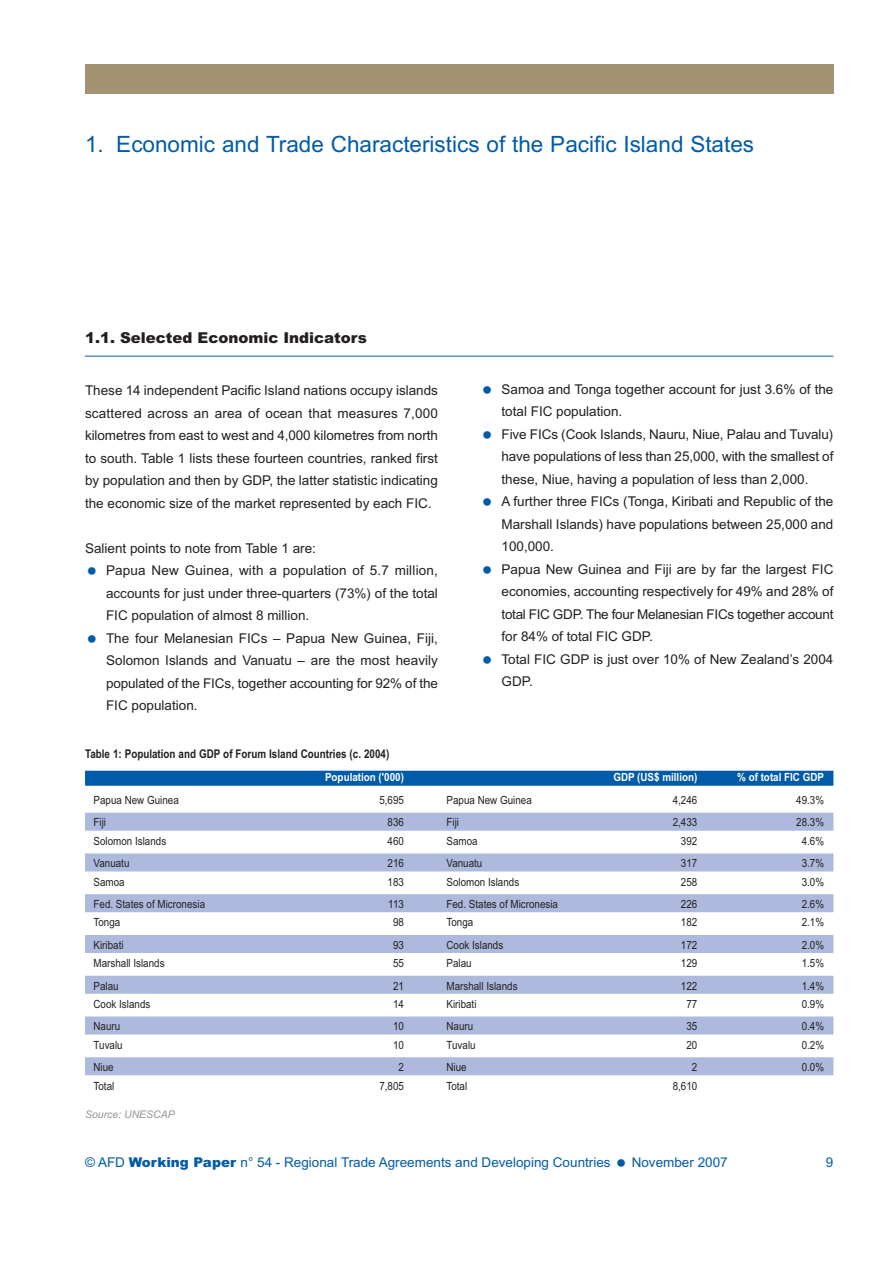
<style>
.page{position:relative;width:893px;height:1263px;background:#fff}
.page>*{position:absolute;margin:0;border:0;box-sizing:border-box;transform-origin:0 0}
.t1{font:22.5px "Arial";color:#015ba9}
.t2{font:900 15px "Arial";color:#231f20}
.t3{font:13.5px/22.5px "Arial";color:#231f20}
.t4{font:13.5px "Arial";color:#015ba9}
.t5{font:700 12px "Arial Narrow";color:#231f20}
.t6{font:11.25px "Arial Narrow";color:#231f20;scale:1.06 1}
.t7{font:700 11.25px "Arial Narrow";color:#fff;scale:1.06 1}
.t8{font:italic 10.5px "Arial";color:#939598}
.s1{font-weight:900}
</style>
<div class="page">
<hr style="left:85px;top:356px;width:748px;height:1px;background:#015ba9">
<div style="left:85px;top:64px;width:748px;height:30px;background:#a39274"></div>
<div style="left:85px;top:771px;width:748px;height:15px;background:#015ba9"></div>
<div style="left:85px;top:813px;width:748px;height:18px;background:#adbadd"></div>
<div style="left:85px;top:853px;width:748px;height:18px;background:#adbadd"></div>
<div style="left:85px;top:894px;width:748px;height:18px;background:#adbadd"></div>
<div style="left:85px;top:935px;width:748px;height:18px;background:#adbadd"></div>
<div style="left:85px;top:976px;width:748px;height:18px;background:#adbadd"></div>
<div style="left:85px;top:1016px;width:748px;height:18px;background:#adbadd"></div>
<div style="left:85px;top:1057px;width:748px;height:18px;background:#adbadd"></div>
<h1 class="t1" style="left:85px;top:132px;width:671px">1. Economic and Trade Characteristics of the Pacific Island States</h1>
<p class="t2" style="left:85px;top:329px;width:283px">1.1. Selected Economic Indicators</p>
<p class="t3" style="left:85px;top:379px;width:354px;text-align:justify">These 14 independent Pacific Island nations occupy islands scattered across an area of ocean that measures 7,000 kilometres from east to west and 4,000 kilometres from north to south. Table 1 lists these fourteen countries, ranked first by population and then by GDP, the latter statistic indicating the economic size of the market represented by each FIC.</p>
<p class="t3" style="left:106px;top:537px;width:333px;text-indent:-21px">Salient points to note from Table 1 are:<br>Papua New Guinea, with a population of 5.7 million, accounts for just under three-quarters (73%) of the total FIC population of almost 8 million.<br>The four Melanesian FICs – Papua New Guinea, Fiji, Solomon Islands and Vanuatu – are the most heavily populated of the FICs, together accounting for 92% of the FIC population.</p>
<p class="t3" style="left:501px;top:378px;width:333px">Samoa and Tonga together account for just 3.6% of the total FIC population.<br>Five FICs (Cook Islands, Nauru, Niue, Palau and Tuvalu) have populations of less than 25,000, with the smallest of these, Niue, having a population of less than 2,000.<br>A further three FICs (Tonga, Kiribati and Republic of the Marshall Islands) have populations between 25,000 and 100,000.<br>Papua New Guinea and Fiji are by far the largest FIC economies, accounting respectively for 49% and 28% of total FIC GDP. The four Melanesian FICs together account for 84% of total FIC GDP.<br>Total FIC GDP is just over 10% of New Zealand’s 2004<br>GDP.</p>
<p class="t5" style="left:85px;top:747px;width:306px">Table 1: Population and GDP of Forum Island Countries (c. 2004)</p>
<p class="t7" style="left:325px;top:771px;width:76px">Population ('000)</p>
<p class="t7" style="left:613px;top:771px;width:81px">GDP (US$ million)</p>
<p class="t7" style="left:737px;top:771px;width:84px">% of total FIC GDP</p>
<p class="t6" style="left:94px;top:794px;width:82px">Papua New Guinea</p>
<p class="t6" style="left:379px;top:794px;width:25px">5,695</p>
<p class="t6" style="left:446px;top:794px;width:82px">Papua New Guinea</p>
<p class="t6" style="left:673px;top:794px;width:25px">4,246</p>
<p class="t6" style="left:796px;top:794px;width:28px">49.3%</p>
<p class="t6" style="left:94px;top:816px;width:13px">Fiji</p>
<p class="t6" style="left:388px;top:816px;width:17px">836</p>
<p class="t6" style="left:446px;top:816px;width:13px">Fiji</p>
<p class="t6" style="left:673px;top:816px;width:25px">2,433</p>
<p class="t6" style="left:796px;top:816px;width:28px">28.3%</p>
<p class="t6" style="left:94px;top:834px;width:70px">Solomon Islands</p>
<p class="t6" style="left:388px;top:834px;width:17px">460</p>
<p class="t6" style="left:446px;top:834px;width:31px">Samoa</p>
<p class="t6" style="left:681px;top:834px;width:17px">392</p>
<p class="t6" style="left:802px;top:834px;width:23px">4.6%</p>
<p class="t6" style="left:94px;top:857px;width:35px">Vanuatu</p>
<p class="t6" style="left:388px;top:857px;width:17px">216</p>
<p class="t6" style="left:446px;top:857px;width:35px">Vanuatu</p>
<p class="t6" style="left:681px;top:857px;width:17px">317</p>
<p class="t6" style="left:802px;top:857px;width:23px">3.7%</p>
<p class="t6" style="left:94px;top:875px;width:31px">Samoa</p>
<p class="t6" style="left:388px;top:875px;width:17px">183</p>
<p class="t6" style="left:446px;top:875px;width:70px">Solomon Islands</p>
<p class="t6" style="left:681px;top:875px;width:17px">258</p>
<p class="t6" style="left:802px;top:875px;width:23px">3.0%</p>
<p class="t6" style="left:94px;top:897px;width:107px">Fed. States of Micronesia</p>
<p class="t6" style="left:388px;top:897px;width:16px">113</p>
<p class="t6" style="left:446px;top:897px;width:107px">Fed. States of Micronesia</p>
<p class="t6" style="left:681px;top:897px;width:17px">226</p>
<p class="t6" style="left:802px;top:897px;width:23px">2.6%</p>
<p class="t6" style="left:94px;top:916px;width:27px">Tonga</p>
<p class="t6" style="left:393px;top:916px;width:12px">98</p>
<p class="t6" style="left:446px;top:916px;width:27px">Tonga</p>
<p class="t6" style="left:681px;top:916px;width:17px">182</p>
<p class="t6" style="left:802px;top:916px;width:23px">2.1%</p>
<p class="t6" style="left:94px;top:938px;width:30px">Kiribati</p>
<p class="t6" style="left:393px;top:938px;width:12px">93</p>
<p class="t6" style="left:446px;top:938px;width:55px">Cook Islands</p>
<p class="t6" style="left:681px;top:938px;width:17px">172</p>
<p class="t6" style="left:802px;top:938px;width:23px">2.0%</p>
<p class="t6" style="left:94px;top:957px;width:69px">Marshall Islands</p>
<p class="t6" style="left:393px;top:957px;width:12px">55</p>
<p class="t6" style="left:446px;top:957px;width:25px">Palau</p>
<p class="t6" style="left:681px;top:957px;width:17px">129</p>
<p class="t6" style="left:802px;top:957px;width:23px">1.5%</p>
<p class="t6" style="left:94px;top:979px;width:25px">Palau</p>
<p class="t6" style="left:393px;top:979px;width:12px">21</p>
<p class="t6" style="left:446px;top:979px;width:69px">Marshall Islands</p>
<p class="t6" style="left:681px;top:979px;width:17px">122</p>
<p class="t6" style="left:802px;top:979px;width:23px">1.4%</p>
<p class="t6" style="left:94px;top:997px;width:55px">Cook Islands</p>
<p class="t6" style="left:393px;top:997px;width:12px">14</p>
<p class="t6" style="left:446px;top:997px;width:30px">Kiribati</p>
<p class="t6" style="left:686px;top:997px;width:12px">77</p>
<p class="t6" style="left:802px;top:997px;width:23px">0.9%</p>
<p class="t6" style="left:94px;top:1020px;width:27px">Nauru</p>
<p class="t6" style="left:393px;top:1020px;width:12px">10</p>
<p class="t6" style="left:446px;top:1020px;width:27px">Nauru</p>
<p class="t6" style="left:686px;top:1020px;width:12px">35</p>
<p class="t6" style="left:802px;top:1020px;width:23px">0.4%</p>
<p class="t6" style="left:94px;top:1038px;width:29px">Tuvalu</p>
<p class="t6" style="left:393px;top:1038px;width:12px">10</p>
<p class="t6" style="left:446px;top:1038px;width:29px">Tuvalu</p>
<p class="t6" style="left:686px;top:1038px;width:12px">20</p>
<p class="t6" style="left:802px;top:1038px;width:23px">0.2%</p>
<p class="t6" style="left:94px;top:1060px;width:21px">Niue</p>
<p class="t6" style="left:398px;top:1060px;width:7px">2</p>
<p class="t6" style="left:446px;top:1060px;width:21px">Niue</p>
<p class="t6" style="left:692px;top:1060px;width:7px">2</p>
<p class="t6" style="left:802px;top:1060px;width:23px">0.0%</p>
<p class="t6" style="left:94px;top:1079px;width:21px">Total</p>
<p class="t6" style="left:379px;top:1079px;width:25px">7,805</p>
<p class="t6" style="left:446px;top:1079px;width:21px">Total</p>
<p class="t6" style="left:673px;top:1079px;width:25px">8,610</p>
<p class="t8" style="left:85px;top:1108px;width:91px">Source: UNESCAP</p>
<p class="t4" style="left:85px;top:1155px;width:527px">© AFD <span class="s1">Working Paper</span> n° 54 - Regional Trade Agreements and Developing Countries</p>
<p class="t4" style="left:632px;top:1155px;width:98px">November 2007</p>
<p class="t4" style="left:826px;top:1155px;width:9px">9</p>
</div>
